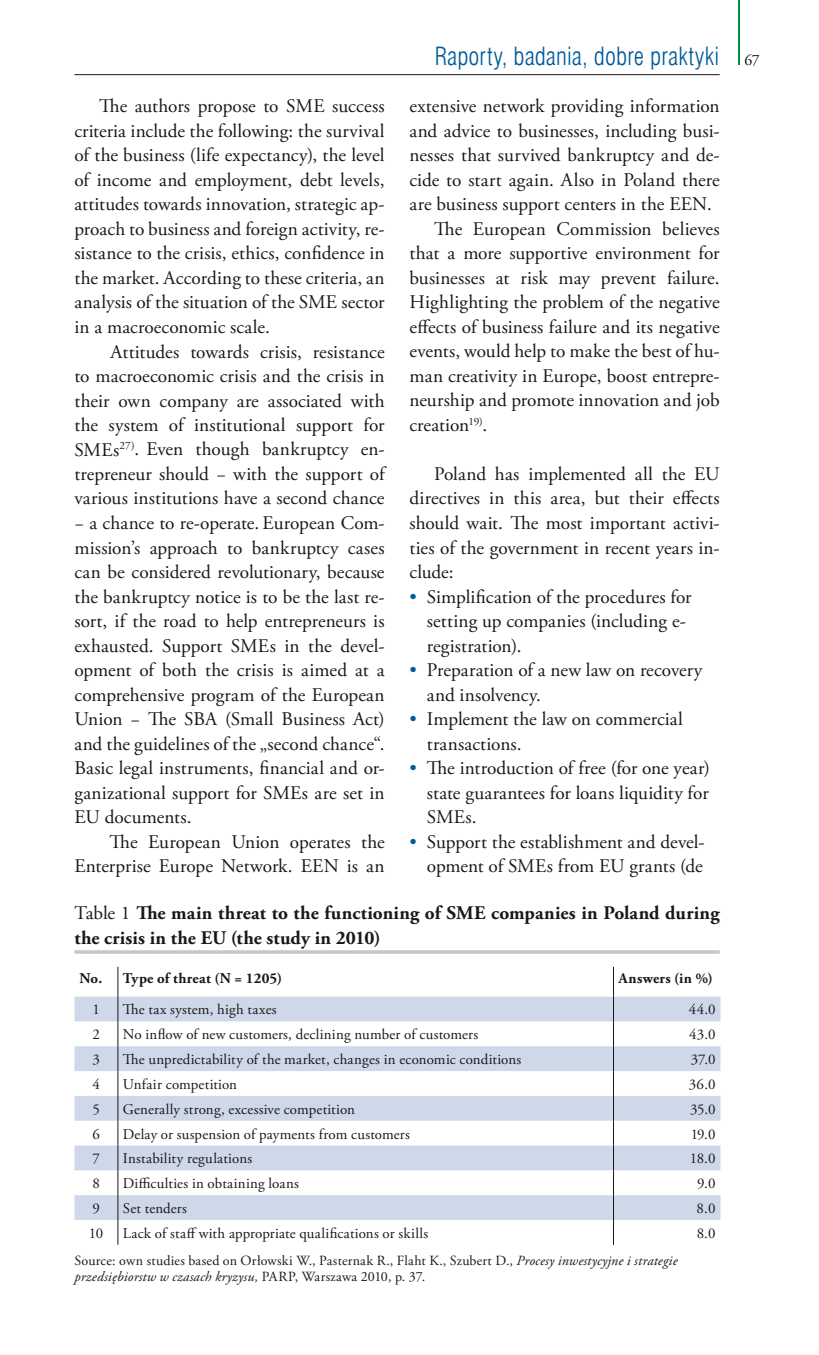
<style>
.page{position:relative;width:819px;height:1355px;background:#fff}
.page>*{position:absolute;margin:0;border:0;box-sizing:border-box;transform-origin:0 0}
.t1{font:24.5px "Swis 721 Lt Cn EU";letter-spacing:.01em;color:#005b9a}
.t2{font:19.25px/24.5px "Adobe Garamond Pro";color:#1a171c;text-align:justify}
.t3{font:700 19.25px/24.5px "Adobe Garamond Pro";letter-spacing:.01em;color:#1a171c}
.t4{font:15.75px "Adobe Garamond Pro";color:#1a171c}
.t5{font:14.88px "Adobe Garamond Pro";letter-spacing:.015em;color:#1a171c}
.t6{font:700 14.88px "Adobe Garamond Pro";letter-spacing:.015em;color:#1a171c}
.t7{font:14px/15.8px "Adobe Garamond Pro";letter-spacing:.015em;color:#1a171c}
.s1{color:#005b9a}
.s2{font-weight:400}
.s3{font-style:italic}
</style>
<div class="page">
<hr style="left:738px;top:0;width:1px;height:64px;background:#009036">
<hr style="left:74px;top:74px;width:645px;height:1px;background:#1a171c">
<hr style="left:74px;top:950px;width:645px;height:3px;background:#c6c7c9">
<svg style="left:74px;top:996px;width:646px;height:223px;fill:#ced8e9"></svg>
<hr style="left:118px;top:966px;width:1px;height:30px;background:#1a171c">
<hr style="left:613px;top:966px;width:1px;height:30px;background:#1a171c">
<svg style="left:118px;top:996px;width:1px;height:248px"></svg>
<svg style="left:613px;top:996px;width:1px;height:248px"></svg>
<p class="t2" style="left:74px;top:95px;width:312px;text-indent:25px">The authors propose to SME success criteria include the following: the survival of the business (life expectancy), the level of income and employment, debt levels, attitudes towards innovation, strategic ap&shy;proach to business and foreign activity, re&shy;sistance to the crisis, ethics, confidence in the market. According to these criteria, an analysis of the situation of the SME sector in a macroeconomic scale.</p>
<p class="t2" style="left:74px;top:340px;width:312px;text-indent:36px">Attitudes towards crisis, resistance to macroeconomic crisis and the crisis in their own company are associated with the system of institutional support for SMEs<sup>27)</sup>. Even though bankruptcy en&shy;trepreneur should − with the support of various institutions have a second chance − a chance to re-operate. European Com&shy;mission’s approach to bankruptcy cases can be considered revolutionary, because the bankruptcy notice is to be the last re&shy;sort, if the road to help entrepreneurs is exhausted. Support SMEs in the devel&shy;opment of both the crisis is aimed at a comprehensive program of the European Union − The SBA (Small Business Act) and the guidelines of the „second chance“.<br>Basic legal instruments, financial and or&shy;ganizational support for SMEs are set in EU documents.</p>
<p class="t2" style="left:74px;top:830px;width:312px;text-align:right">The European Union operates the<br>Enterprise Europe Network. EEN is an</p>
<p class="t1" style="left:434px;top:41px;width:286px">Raporty, badania, dobre praktyki</p>
<p class="t2" style="left:409px;top:95px;width:312px">extensive network providing information</p>
<p class="t2" style="left:409px;top:119px;width:312px">and advice to businesses, including busi-</p>
<p class="t2" style="left:409px;top:144px;width:312px">nesses that survived bankruptcy and de-</p>
<p class="t2" style="left:409px;top:168px;width:312px">cide to start again. Also in Poland there</p>
<p class="t2" style="left:409px;top:193px;width:304px">are business support centers in the EEN.</p>
<p class="t2" style="left:434px;top:217px;width:287px">The European Commission believes</p>
<p class="t2" style="left:409px;top:242px;width:312px">that a more supportive environment for</p>
<p class="t2" style="left:409px;top:266px;width:311px">businesses at risk may prevent failure.</p>
<p class="t2" style="left:409px;top:291px;width:312px">Highlighting the problem of the negative</p>
<p class="t2" style="left:409px;top:315px;width:311px">effects of business failure and its negative</p>
<p class="t2" style="left:409px;top:340px;width:312px">events, would help to make the best of hu-</p>
<p class="t2" style="left:409px;top:364px;width:312px">man creativity in Europe, boost entrepre-</p>
<p class="t2" style="left:409px;top:389px;width:311px">neurship and promote innovation and job</p>
<p class="t2" style="left:409px;top:413px;width:79px">creation<sup>19)</sup>.</p>
<p class="t2" style="left:409px;top:462px;width:312px;text-indent:25px">Poland has implemented all the EU directives in this area, but their effects should wait. The most important activi&shy;ties of the government in recent years in&shy;clude:</p>
<p class="t2" style="left:427px;top:585px;width:266px;text-align:left;text-indent:-17px"><span class="s1">•</span> Simplification of the procedures for setting up companies (including e&shy;registration).</p>
<p class="t2" style="left:427px;top:658px;width:277px;text-indent:-17px"><span class="s1">•</span> Preparation of a new law on recovery and insolvency.</p>
<p class="t2" style="left:427px;top:707px;width:257px;text-indent:-17px"><span class="s1">•</span> Implement the law on commercial transactions.</p>
<p class="t2" style="left:427px;top:756px;width:284px;text-indent:-17px"><span class="s1">•</span> The introduction of free (for one year) state guarantees for loans liquidity for SMEs.</p>
<p class="t2" style="left:409px;top:830px;width:296px;text-align:right"><span class="s1">•</span> Support the establishment and devel&shy;opment of SMEs from EU grants (de</p>
<p class="t3" style="left:74px;top:901px;width:646px"><span class="s2">Table 1</span> The main threat to the functioning of SME companies in Poland during the crisis in the EU (the study in 2010)</p>
<p class="t6" style="left:79px;top:969px;width:204px">No. Type of threat (N = 1205)</p>
<p class="t6" style="left:618px;top:969px;width:96px">Answers (in %)</p>
<p class="t5" style="left:92px;top:1000px;width:9px">1</p>
<p class="t5" style="left:123px;top:1000px;width:155px">The tax system, high taxes</p>
<p class="t5" style="left:688px;top:1000px;width:28px">44.0</p>
<p class="t5" style="left:92px;top:1025px;width:9px">2</p>
<p class="t5" style="left:123px;top:1025px;width:357px">No inflow of new customers, declining number of customers</p>
<p class="t5" style="left:689px;top:1025px;width:28px">43.0</p>
<p class="t5" style="left:92px;top:1050px;width:9px">3</p>
<p class="t5" style="left:123px;top:1050px;width:400px">The unpredictability of the market, changes in economic conditions</p>
<p class="t5" style="left:690px;top:1050px;width:26px">37.0</p>
<p class="t5" style="left:92px;top:1075px;width:9px">4</p>
<p class="t5" style="left:123px;top:1075px;width:116px">Unfair competition</p>
<p class="t5" style="left:689px;top:1075px;width:28px">36.0</p>
<p class="t5" style="left:92px;top:1099px;width:9px">5</p>
<p class="t5" style="left:123px;top:1099px;width:234px">Generally strong, excessive competition</p>
<p class="t5" style="left:690px;top:1099px;width:27px">35.0</p>
<p class="t5" style="left:92px;top:1124px;width:9px">6</p>
<p class="t5" style="left:123px;top:1124px;width:288px">Delay or suspension of payments from customers</p>
<p class="t5" style="left:690px;top:1124px;width:26px">19.0</p>
<p class="t5" style="left:92px;top:1149px;width:9px">7</p>
<p class="t5" style="left:123px;top:1149px;width:131px">Instability regulations</p>
<p class="t5" style="left:689px;top:1149px;width:27px">18.0</p>
<p class="t5" style="left:92px;top:1174px;width:9px">8</p>
<p class="t5" style="left:123px;top:1174px;width:178px">Difficulties in obtaining loans</p>
<p class="t5" style="left:697px;top:1174px;width:20px">9.0</p>
<p class="t5" style="left:92px;top:1199px;width:9px">9</p>
<p class="t5" style="left:123px;top:1199px;width:66px">Set tenders</p>
<p class="t5" style="left:696px;top:1199px;width:20px">8.0</p>
<p class="t5" style="left:89px;top:1223px;width:16px">10</p>
<p class="t5" style="left:123px;top:1223px;width:307px">Lack of staff with appropriate qualifications or skills</p>
<p class="t5" style="left:696px;top:1223px;width:20px">8.0</p>
<p class="t7" style="left:74px;top:1252px;width:604px">Source: own studies based on Orłowski W., Pasternak R., Flaht K., Szubert D., <span class="s3">Procesy inwestycyjne i strategie przedsiębiorstw w czasach kryzysu,</span> PARP, Warszawa 2010, p. 37.</p>
<p class="t4" style="left:744px;top:50px;width:17px">67</p>
</div>
